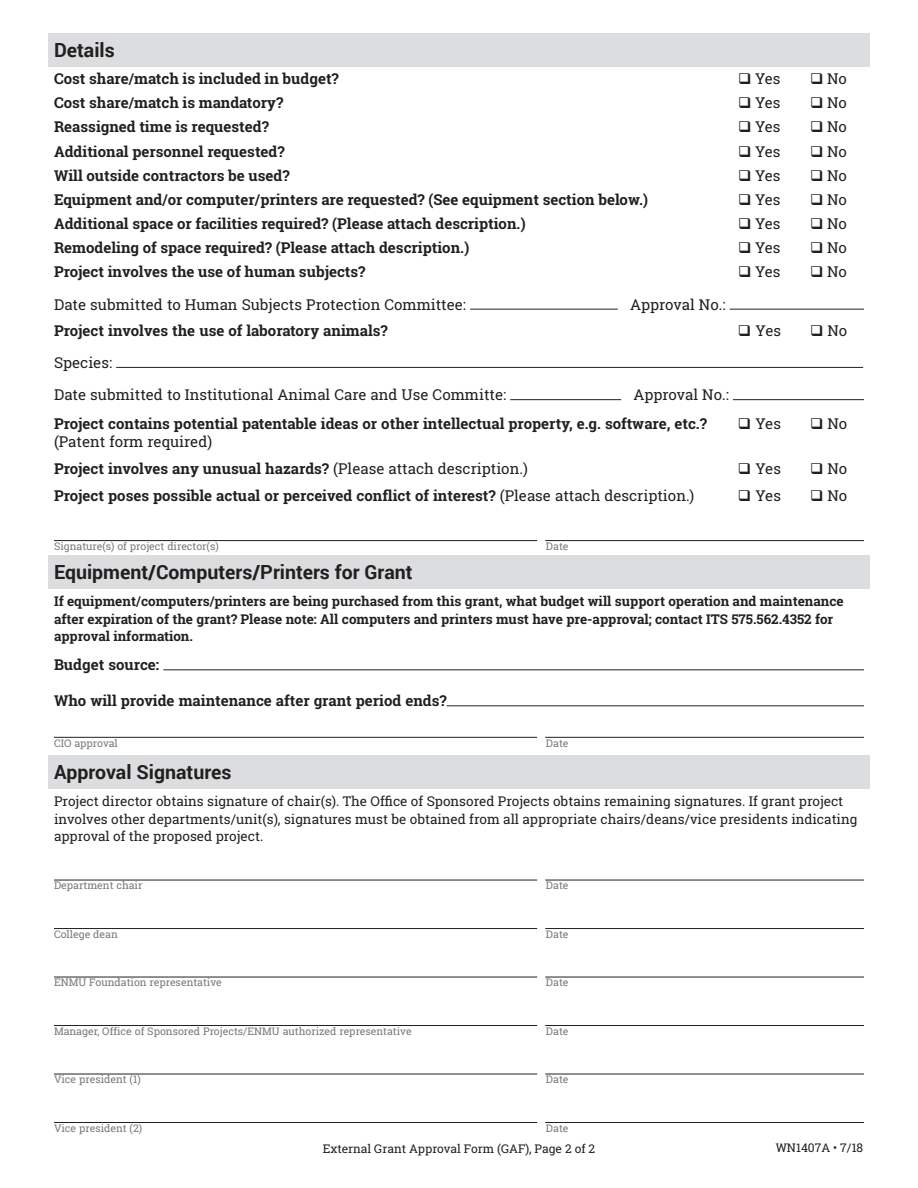
<style>
.page{position:relative;width:918px;height:1188px;background:#fff}
.page>*{position:absolute;margin:0;border:0;box-sizing:border-box;transform-origin:0 0}
.gray_bar_subhead_tex{font:700 19.5px "Roboto";color:#231f20}
.gray_bar_subhead{font:700 19.5px "Roboto";color:#231f20}
.Bulleted_items{font:700 15px "Roboto Slab";color:#231f20}
.Label{font:700 15px "Roboto Slab";color:#231f20}
.Label-2{font:15px "Roboto Slab";color:#231f20}
.Bulleted_items-2{font:15px "Roboto Slab";color:#231f20}
.body_text{font:13.5px/17.2px "Roboto Slab";color:#231f20}
.body_text-2{font:700 13.5px/17.2px "Roboto Slab";color:#231f20}
.body_text-3{font:12px "Roboto Slab";color:#231f20}
.small_under_2_signat{font:10.5px "Roboto Slab";color:#76787b}
.Label-3{font:10.5px "Roboto Slab";color:#76787b}
.s1{font-weight:400}
</style>
<div class="page">
<div style="left:48px;top:33px;width:822px;height:34px;background:#dcdddf"></div>
<hr style="left:470px;top:309px;width:148px;height:1px;background:#231f20">
<hr style="left:730px;top:309px;width:134px;height:1px;background:#231f20">
<hr style="left:116px;top:367px;width:747px;height:1px;background:#231f20">
<hr style="left:510px;top:399px;width:111px;height:1px;background:#231f20">
<hr style="left:733px;top:399px;width:131px;height:1px;background:#231f20">
<hr style="left:54px;top:540px;width:483px;height:1px;background:#231f20">
<hr style="left:545px;top:540px;width:319px;height:1px;background:#231f20">
<div style="left:48px;top:556px;width:822px;height:33px;background:#dcdddf"></div>
<div style="left:48px;top:756px;width:822px;height:33px;background:#dcdddf"></div>
<hr style="left:163px;top:669px;width:701px;height:1px;background:#231f20">
<hr style="left:447px;top:705px;width:417px;height:1px;background:#231f20">
<hr style="left:54px;top:737px;width:483px;height:1px;background:#231f20">
<hr style="left:545px;top:737px;width:319px;height:1px;background:#231f20">
<hr style="left:54px;top:880px;width:483px;height:1px;background:#231f20">
<hr style="left:545px;top:880px;width:319px;height:1px;background:#231f20">
<hr style="left:54px;top:928px;width:483px;height:1px;background:#231f20">
<hr style="left:545px;top:928px;width:319px;height:1px;background:#231f20">
<hr style="left:54px;top:977px;width:483px;height:1px;background:#231f20">
<hr style="left:545px;top:977px;width:319px;height:1px;background:#231f20">
<hr style="left:54px;top:1025px;width:483px;height:1px;background:#231f20">
<hr style="left:545px;top:1025px;width:319px;height:1px;background:#231f20">
<hr style="left:54px;top:1074px;width:483px;height:1px;background:#231f20">
<hr style="left:545px;top:1074px;width:319px;height:1px;background:#231f20">
<hr style="left:54px;top:1122px;width:483px;height:1px;background:#231f20">
<hr style="left:545px;top:1122px;width:319px;height:1px;background:#231f20">
<p class="gray_bar_subhead" style="left:54px;top:36px;width:62px">Details</p>
<p class="Bulleted_items" style="left:54px;top:69px;width:286px">Cost share/match is included in budget?</p>
<p class="Bulleted_items-2" style="left:738px;top:69px;width:44px">❑ Yes</p>
<p class="Bulleted_items-2" style="left:810px;top:69px;width:38px">❑ No</p>
<p class="Bulleted_items" style="left:54px;top:93px;width:231px">Cost share/match is mandatory?</p>
<p class="Bulleted_items-2" style="left:738px;top:93px;width:44px">❑ Yes</p>
<p class="Bulleted_items-2" style="left:810px;top:93px;width:38px">❑ No</p>
<p class="Bulleted_items" style="left:54px;top:117px;width:216px">Reassigned time is requested?</p>
<p class="Bulleted_items-2" style="left:738px;top:117px;width:44px">❑ Yes</p>
<p class="Bulleted_items-2" style="left:810px;top:117px;width:38px">❑ No</p>
<p class="Bulleted_items" style="left:54px;top:141px;width:232px">Additional personnel requested?</p>
<p class="Bulleted_items-2" style="left:738px;top:141px;width:44px">❑ Yes</p>
<p class="Bulleted_items-2" style="left:810px;top:141px;width:38px">❑ No</p>
<p class="Bulleted_items" style="left:54px;top:165px;width:237px">Will outside contractors be used?</p>
<p class="Bulleted_items-2" style="left:738px;top:165px;width:44px">❑ Yes</p>
<p class="Bulleted_items-2" style="left:810px;top:165px;width:38px">❑ No</p>
<p class="Bulleted_items" style="left:54px;top:189px;width:596px">Equipment and/or computer/printers are requested? (See equipment section below.)</p>
<p class="Bulleted_items-2" style="left:738px;top:189px;width:44px">❑ Yes</p>
<p class="Bulleted_items-2" style="left:810px;top:189px;width:38px">❑ No</p>
<p class="Bulleted_items" style="left:54px;top:213px;width:473px">Additional space or facilities required? (Please attach description.)</p>
<p class="Bulleted_items-2" style="left:738px;top:213px;width:44px">❑ Yes</p>
<p class="Bulleted_items-2" style="left:810px;top:213px;width:38px">❑ No</p>
<p class="Bulleted_items" style="left:54px;top:237px;width:417px">Remodeling of space required? (Please attach description.)</p>
<p class="Bulleted_items-2" style="left:738px;top:237px;width:44px">❑ Yes</p>
<p class="Bulleted_items-2" style="left:810px;top:237px;width:38px">❑ No</p>
<p class="Bulleted_items" style="left:54px;top:261px;width:313px">Project involves the use of human subjects?</p>
<p class="Bulleted_items-2" style="left:738px;top:261px;width:44px">❑ Yes</p>
<p class="Bulleted_items-2" style="left:810px;top:261px;width:38px">❑ No</p>
<p class="Label-2" style="left:54px;top:294px;width:414px">Date submitted to Human Subjects Protection Committee:</p>
<p class="Label-2" style="left:630px;top:294px;width:97px">Approval No.:</p>
<p class="Label" style="left:54px;top:320px;width:335px">Project involves the use of laboratory animals?</p>
<p class="Label-2" style="left:738px;top:320px;width:45px">❑ Yes</p>
<p class="Label-2" style="left:810px;top:320px;width:39px">❑ No</p>
<p class="Label-2" style="left:54px;top:352px;width:60px">Species:</p>
<p class="Label-2" style="left:54px;top:384px;width:454px">Date submitted to Institutional Animal Care and Use Committe:</p>
<p class="Label-2" style="left:633px;top:384px;width:97px">Approval No.:</p>
<p class="Label" style="left:54px;top:414px;width:655px">Project contains potential patentable ideas or other intellectual property, e.g. software, etc.?</p>
<p class="Label-2" style="left:738px;top:414px;width:45px">❑ Yes</p>
<p class="Label-2" style="left:810px;top:414px;width:39px">❑ No</p>
<p class="Label-2" style="left:54px;top:432px;width:160px">(Patent form required)</p>
<p class="Label" style="left:54px;top:459px;width:475px">Project involves any unusual hazards? <span class="s1">(Please attach description.)</span></p>
<p class="Label-2" style="left:738px;top:459px;width:45px">❑ Yes</p>
<p class="Label-2" style="left:810px;top:459px;width:39px">❑ No</p>
<p class="Label" style="left:54px;top:486px;width:642px">Project poses possible actual or perceived conflict of interest? <span class="s1">(Please attach description.)</span></p>
<p class="Label-2" style="left:738px;top:486px;width:45px">❑ Yes</p>
<p class="Label-2" style="left:810px;top:486px;width:39px">❑ No</p>
<p class="small_under_2_signat" style="left:54px;top:539px;width:166px">Signature(s) of project director(s)</p>
<p class="small_under_2_signat" style="left:546px;top:539px;width:24px">Date</p>
<p class="gray_bar_subhead_tex" style="left:54px;top:559px;width:360px">Equipment/Computers/Printers for Grant</p>
<p class="body_text-2" style="left:54px;top:593px;width:791px">If equipment/computers/printers are being purchased from this grant, what budget will support operation and maintenance after expiration of the grant? Please note: All computers and printers must have pre-approval; contact ITS 575.562.4352 for approval information.</p>
<p class="Label" style="left:54px;top:654px;width:107px">Budget source:</p>
<p class="Label" style="left:54px;top:690px;width:394px">Who will provide maintenance after grant period ends?</p>
<p class="Label-3" style="left:54px;top:736px;width:65px">CIO approval</p>
<p class="Label-3" style="left:546px;top:736px;width:24px">Date</p>
<p class="gray_bar_subhead" style="left:54px;top:759px;width:179px">Approval Signatures</p>
<p class="body_text" style="left:54px;top:793px;width:805px">Project director obtains signature of chair(s). The Office of Sponsored Projects obtains remaining signatures. If grant project involves other departments/unit(s), signatures must be obtained from all appropriate chairs/deans/vice presidents indicating approval of the proposed project.</p>
<p class="small_under_2_signat" style="left:54px;top:878px;width:90px">Department chair</p>
<p class="small_under_2_signat" style="left:546px;top:878px;width:24px">Date</p>
<p class="small_under_2_signat" style="left:54px;top:927px;width:65px">College dean</p>
<p class="small_under_2_signat" style="left:546px;top:927px;width:24px">Date</p>
<p class="small_under_2_signat" style="left:54px;top:975px;width:169px">ENMU Foundation representative</p>
<p class="small_under_2_signat" style="left:546px;top:975px;width:24px">Date</p>
<p class="small_under_2_signat" style="left:54px;top:1024px;width:359px">Manager, Office of Sponsored Projects/ENMU authorized representative</p>
<p class="small_under_2_signat" style="left:546px;top:1024px;width:24px">Date</p>
<p class="small_under_2_signat" style="left:54px;top:1072px;width:88px">Vice president (1)</p>
<p class="small_under_2_signat" style="left:546px;top:1072px;width:24px">Date</p>
<p class="small_under_2_signat" style="left:54px;top:1121px;width:90px">Vice president (2)</p>
<p class="small_under_2_signat" style="left:546px;top:1121px;width:24px">Date</p>
<p class="body_text-3" style="left:323px;top:1140px;width:274px">External Grant Approval Form (GAF), Page 2 of 2</p>
<p class="body_text-3" style="left:776px;top:1140px;width:89px">WN1407A • 7/18</p>
</div>
